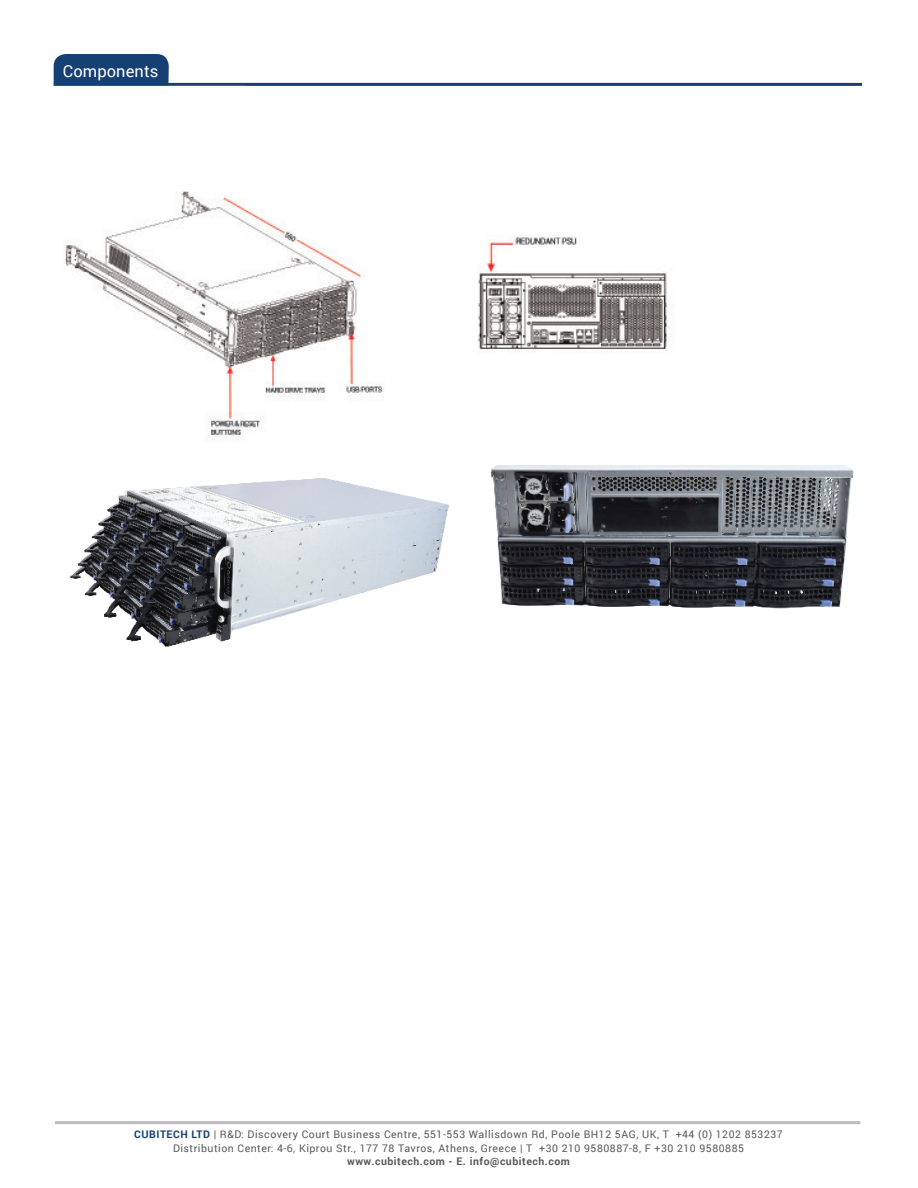
<style>
.page{position:relative;width:918px;height:1188px;background:#fff}
.page>*{position:absolute;margin:0;border:0;box-sizing:border-box;transform-origin:0 0}
.t1{font:16.5px "Roboto";letter-spacing:.005em;color:#fff}
.t2{font:10.5px/13.5px "Roboto";letter-spacing:.05em;color:#58595b;text-align:center}
.t3{font:700 10.5px "Roboto";letter-spacing:.05em;color:#58595b}
.s1{font-weight:700;color:#163f74}
</style>
<div class="page">
<hr style="left:55px;top:1121px;width:805px;height:3px;background:#bcbdc0">
<div style="left:54px;top:54px;width:115px;height:29px;background:#163f74"></div>
<hr style="left:54px;top:83px;width:808px;height:3px;background:#163f74">
<img style="left:65px;top:191px;width:319px;height:246px">
<img style="left:478px;top:235px;width:191px;height:115px">
<img style="left:70px;top:478px;width:380px;height:169px">
<img style="left:490px;top:465px;width:364px;height:144px">
<h1 class="t1" style="left:63px;top:60px;width:97px">Components</h1>
<p class="t2" style="left:134px;top:1127px;width:650px"><span class="s1">CUBITECH LTD</span> | R&amp;D: Discovery Court Business Centre, 551-553 Wallisdown Rd, Poole BH12 5AG, UK, T +44 (0) 1202 853237<br>Distribution Center: 4-6, Kiprou Str., 177 78 Tavros, Athens, Greece | T +30 210 9580887-8, F +30 210 9580885</p>
<p class="t3" style="left:347px;top:1154px;width:224px">www.cubitech.com - E. info@cubitech.com</p>
</div>
